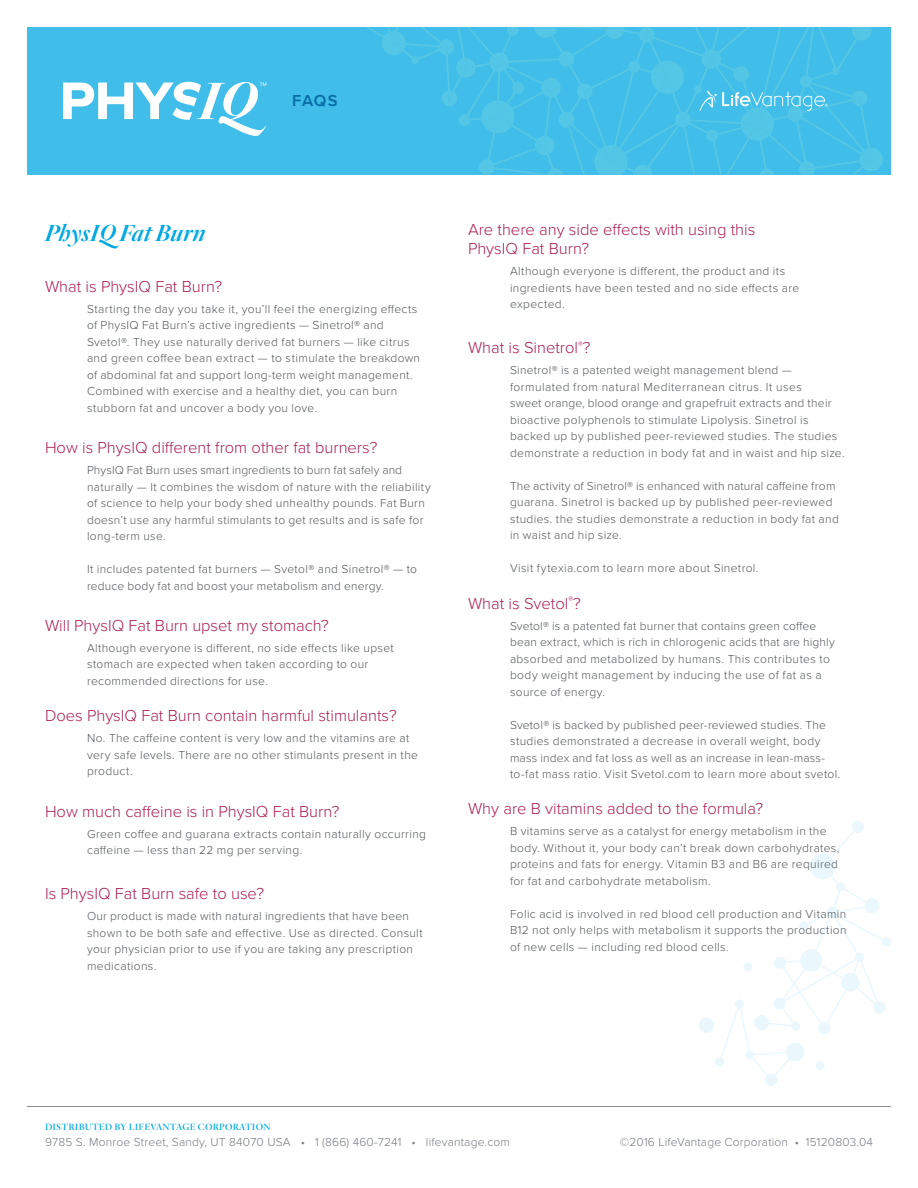
<style>
.page{position:relative;width:918px;height:1188px;background:#fff}
.page>*{position:absolute;margin:0;border:0;box-sizing:border-box;transform-origin:0 0}
.t1{font:italic 600 24px "Quarto";letter-spacing:.015em;color:#00a8e1}
.t2{font:300 16.5px/19.8px "Proxima Nova";color:#ab1e52}
.t3{font:600 16.5px "Proxima Nova";color:#046ba5}
.t4{font:300 12px/16.5px "Proxima Nova";letter-spacing:.03em;color:#54565a}
.t5{font:300 12px "Proxima Nova";letter-spacing:.015em;color:#757981}
.t6{font:500 9.45px "Quarto";letter-spacing:.02em;color:#00a8e1}
</style>
<div class="page">
<div style="left:27px;top:27px;width:864px;height:148px;background:#40bde8"></div>
<hr style="left:27px;top:1106px;width:864px;height:1px;background:#54565a">
<svg style="left:699px;top:821px;width:192px;height:265px"></svg>
<svg style="left:63px;top:82px;width:203px;height:54px"></svg>
<svg style="left:366px;top:27px;width:517px;height:148px"></svg>
<h2 class="t3" style="left:292px;top:91px;width:47px">FAQS</h2>
<h1 class="t1" style="left:45px;top:217px;width:162px">PhysIQ Fat Burn</h1>
<h2 class="t2" style="left:45px;top:276px;width:179px">What is PhysIQ Fat Burn?</h2>
<p class="t4" style="left:87px;top:301px;width:335px">Starting the day you take it, you’ll feel the energizing effects of PhysIQ Fat Burn’s active ingredients — Sinetrol® and Svetol®. They use naturally derived fat burners — like citrus and green coffee bean extract — to stimulate the breakdown of abdominal fat and support long-term weight management.<br>Combined with exercise and a healthy diet, you can burn stubborn fat and uncover a body you love.</p>
<h2 class="t2" style="left:45px;top:438px;width:334px">How is PhysIQ different from other fat burners?</h2>
<p class="t4" style="left:87px;top:462px;width:345px">PhysIQ Fat Burn uses smart ingredients to burn fat safely and naturally — It combines the wisdom of nature with the reliability of science to help your body shed unhealthy pounds. Fat Burn doesn’t use any harmful stimulants to get results and is safe for long-term use.</p>
<p class="t4" style="left:87px;top:561px;width:332px">It includes patented fat burners — Svetol® and Sinetrol® — to reduce body fat and boost your metabolism and energy.</p>
<h2 class="t2" style="left:45px;top:616px;width:285px">Will PhysIQ Fat Burn upset my stomach?</h2>
<p class="t4" style="left:87px;top:640px;width:308px">Although everyone is different, no side effects like upset stomach are expected when taken according to our recommended directions for use.</p>
<h2 class="t2" style="left:45px;top:706px;width:353px">Does PhysIQ Fat Burn contain harmful stimulants?</h2>
<p class="t4" style="left:87px;top:730px;width:332px">No. The caffeine content is very low and the vitamins are at very safe levels. There are no other stimulants present in the product.</p>
<h2 class="t2" style="left:45px;top:801px;width:296px">How much caffeine is in PhysIQ Fat Burn?</h2>
<p class="t4" style="left:87px;top:826px;width:341px">Green coffee and guarana extracts contain naturally occurring caffeine — less than 22 mg per serving.</p>
<h2 class="t2" style="left:45px;top:884px;width:221px">Is PhysIQ Fat Burn safe to use?</h2>
<p class="t4" style="left:87px;top:908px;width:337px">Our product is made with natural ingredients that have been shown to be both safe and effective. Use as directed. Consult your physician prior to use if you are taking any prescription medications.</p>
<h2 class="t2" style="left:468px;top:219px;width:289px">Are there any side effects with using this<br>PhysIQ Fat Burn?</h2>
<p class="t4" style="left:510px;top:263px;width:291px">Although everyone is different, the product and its ingredients have been tested and no side effects are expected.</p>
<h2 class="t2" style="left:468px;top:338px;width:124px">What is Sinetrol<sup>®</sup>?</h2>
<p class="t4" style="left:510px;top:362px;width:336px">Sinetrol® is a patented weight management blend — formulated from natural Mediterranean citrus. It uses<br>sweet orange, blood orange and grapefruit extracts and their bioactive polyphenols to stimulate Lipolysis. Sinetrol is backed up by published peer-reviewed studies. The studies demonstrate a reduction in body fat and in waist and hip size.</p>
<p class="t4" style="left:510px;top:478px;width:330px">The activity of Sinetrol® is enhanced with natural caffeine from guarana. Sinetrol is backed up by published peer-reviewed studies. the studies demonstrate a reduction in body fat and in waist and hip size.</p>
<p class="t4" style="left:510px;top:560px;width:250px">Visit fytexia.com to learn more about Sinetrol.</p>
<h2 class="t2" style="left:468px;top:593px;width:114px">What is Svetol<sup>®</sup>?</h2>
<p class="t4" style="left:510px;top:618px;width:326px">Svetol® is a patented fat burner that contains green coffee bean extract, which is rich in chlorogenic acids that are highly absorbed and metabolized by humans. This contributes to body weight management by inducing the use of fat as a source of energy.</p>
<p class="t4" style="left:510px;top:717px;width:332px">Svetol® is backed by published peer-reviewed studies. The studies demonstrated a decrease in overall weight, body mass index and fat loss as well as an increase in lean-mass&shy;to-fat mass ratio. Visit Svetol.com to learn more about svetol.</p>
<h2 class="t2" style="left:468px;top:799px;width:297px">Why are B vitamins added to the formula?</h2>
<p class="t4" style="left:510px;top:823px;width:331px">B vitamins serve as a catalyst for energy metabolism in the body. Without it, your body can’t break down carbohydrates, proteins and fats for energy. Vitamin B3 and B6 are required for fat and carbohydrate metabolism.</p>
<p class="t4" style="left:510px;top:906px;width:338px;text-align:justify">Folic acid is involved in red blood cell production and Vitamin B12 not only helps with metabolism it supports the production of new cells — including red blood cells.</p>
<p class="t6" style="left:45px;top:1121px;width:227px">DISTRIBUTED BY LIFEVANTAGE CORPORATION</p>
<p class="t5" style="left:45px;top:1135px;width:466px">9785 S. Monroe Street, Sandy, UT 84070 USA • 1 (866) 460-7241 • lifevantage.com</p>
<p class="t5" style="left:620px;top:1135px;width:255px">©2016 LifeVantage Corporation • 15120803.04</p>
</div>
